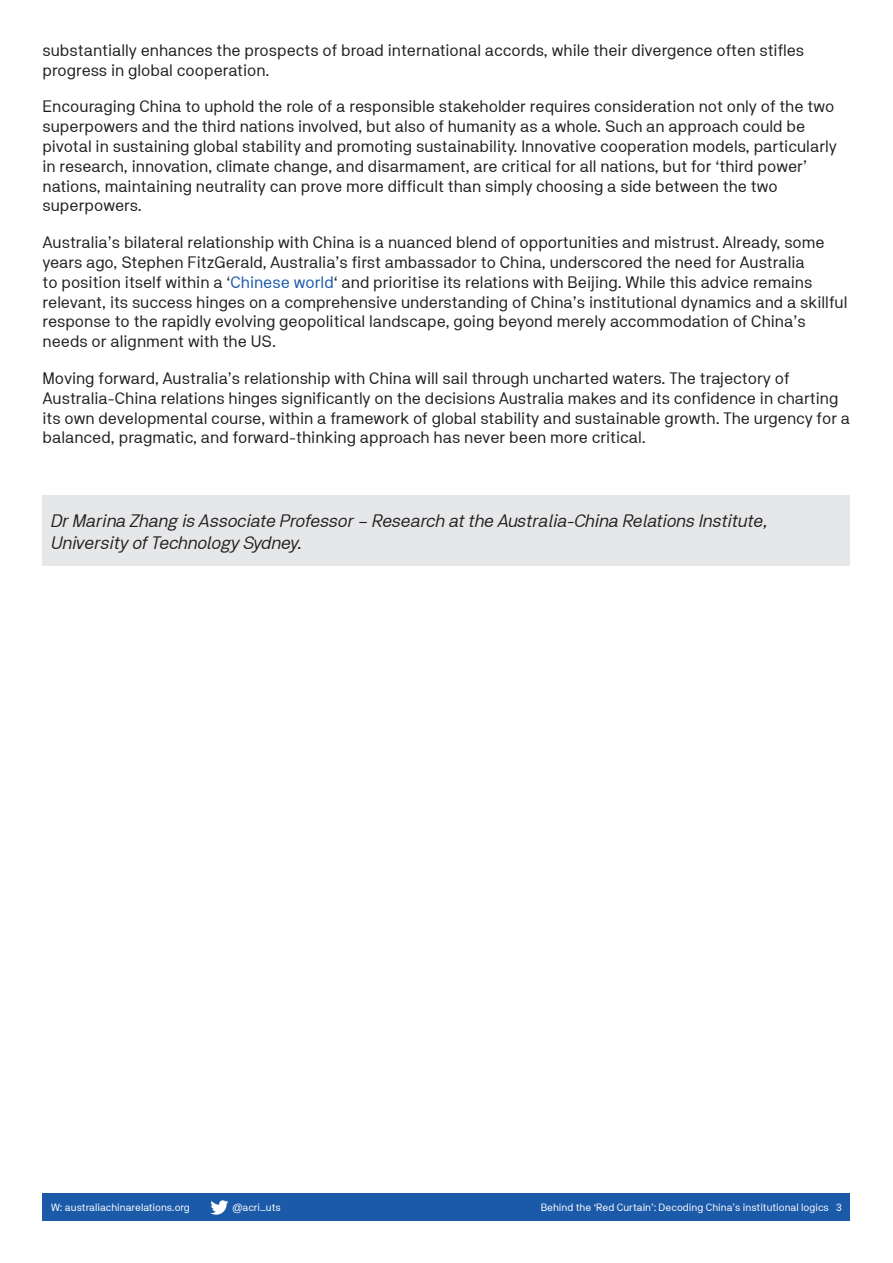
<style>
.page{position:relative;width:893px;height:1263px;background:#fff}
.page>*{position:absolute;margin:0;border:0;box-sizing:border-box;transform-origin:0 0}
.Author_bios{font:italic 18px/21.6px "NB Akademie Std";color:#231f20}
.Body_Copy{font:16.5px/19.8px "NB Akademie Std";color:#231f20}
.t1{font:10.5px "NB Akademie Std";color:#fff}
.s1{color:#1b5aa9}
</style>
<div class="page">
<div style="left:43px;top:1193px;width:807px;height:27px;background:#1b5aa9"></div>
<svg style="left:210px;top:1200px;width:18px;height:15px"></svg>
<div style="left:43px;top:495px;width:807px;height:71px;background:#e6e7e9"></div>
<p class="Body_Copy" style="left:43px;top:40px;width:763px">substantially enhances the prospects of broad international accords, while their divergence often stifles progress in global cooperation.</p>
<p class="Body_Copy" style="left:43px;top:97px;width:796px">Encouraging China to uphold the role of a responsible stakeholder requires consideration not only of the two superpowers and the third nations involved, but also of humanity as a whole. Such an approach could be pivotal in sustaining global stability and promoting sustainability. Innovative cooperation models, particularly in research, innovation, climate change, and disarmament, are critical for all nations, but for ‘third power’ nations, maintaining neutrality can prove more difficult than simply choosing a side between the two superpowers.</p>
<p class="Body_Copy" style="left:43px;top:232px;width:806px">Australia’s bilateral relationship with China is a nuanced blend of opportunities and mistrust. Already, some years ago, Stephen FitzGerald, Australia’s first ambassador to China, underscored the need for Australia<br>to position itself within a ‘<span class="s1">Chinese world</span>‘ and prioritise its relations with Beijing. While this advice remains relevant, its success hinges on a comprehensive understanding of China’s institutional dynamics and a skillful response to the rapidly evolving geopolitical landscape, going beyond merely accommodation of China’s needs or alignment with the US.</p>
<p class="Body_Copy" style="left:43px;top:368px;width:809px">Moving forward, Australia’s relationship with China will sail through uncharted waters. The trajectory of Australia-China relations hinges significantly on the decisions Australia makes and its confidence in charting its own developmental course, within a framework of global stability and sustainable growth. The urgency for a balanced, pragmatic, and forward-thinking approach has never been more critical.</p>
<p class="Author_bios" style="left:51px;top:510px;width:718px">Dr Marina Zhang is Associate Professor – Research at the Australia-China Relations Institute,<br>University of Technology Sydney.</p>
<p class="t1" style="left:51px;top:1201px;width:140px">W: australiachinarelations.org</p>
<p class="t1" style="left:233px;top:1201px;width:50px">@acri_uts</p>
<p class="t1" style="left:541px;top:1201px;width:303px">Behind the ‘Red Curtain’: Decoding China’s institutional logics 3</p>
</div>
